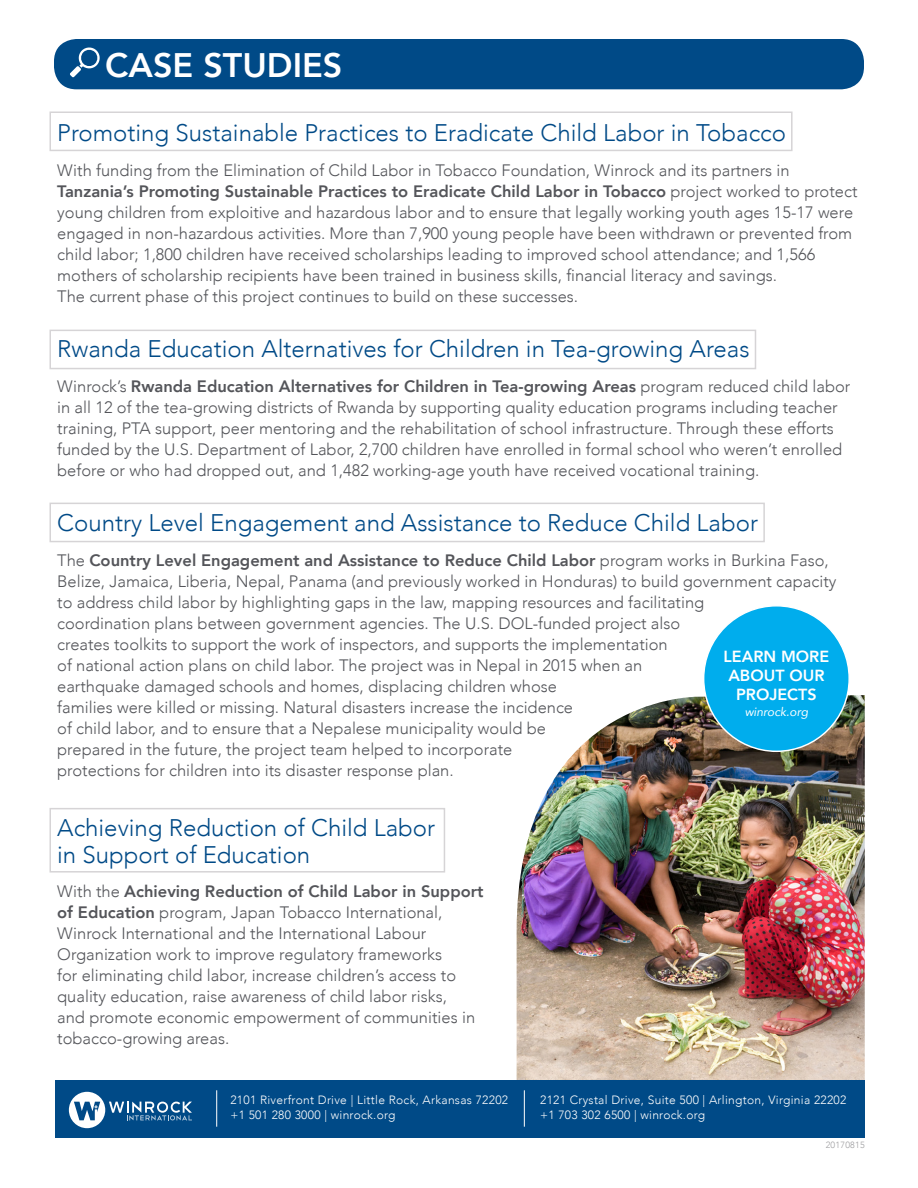
<style>
.page{position:relative;width:918px;height:1188px;background:#fff}
.page>*{position:absolute;margin:0;border:0;box-sizing:border-box;transform-origin:0 0}
.t1{font:800 33.9px "Avenir";color:#fff}
.t2{font:300 24px/27px "Avenir";color:#004a87}
.t3{font:300 16.5px/21px "Avenir";color:#54555a}
.t4{font:800 16.05px/19.4px "Avenir";color:#fff}
.t5{font:300 12px "Avenir";letter-spacing:.025em;color:#fff}
.t6{font:italic 12px "Avenir";color:#fff}
.t7{font:300 9px "Avenir";letter-spacing:.025em;color:#9e9ea0}
.s1{font-weight:800}
</style>
<div class="page">
<div style="left:54px;top:39px;width:810px;height:50px;background:#004a87;border-radius:23px"></div>
<svg style="left:70px;top:47px;width:30px;height:30px"></svg>
<img style="left:517px;top:695px;width:348px;height:385px">
<div style="left:704px;top:606px;width:145px;height:145px;background:#00aded;border-radius:50%"></div>
<div style="left:55px;top:1080px;width:810px;height:57px;background:#004a87"></div>
<svg style="left:69px;top:1092px;width:123px;height:36px"></svg>
<hr style="left:216px;top:1090px;width:1px;height:37px;background:#fff">
<hr style="left:524px;top:1090px;width:1px;height:37px;background:#fff">
<div style="left:50px;top:111px;width:743px;height:40px;border:2px solid #d6d4d6"></div>
<div style="left:50px;top:330px;width:706px;height:39px;border:2px solid #d6d4d6"></div>
<div style="left:50px;top:503px;width:715px;height:39px;border:2px solid #d6d4d6"></div>
<div style="left:50px;top:808px;width:395px;height:65px;border:2px solid #d6d4d6"></div>
<p class="t1" style="left:105px;top:39px;width:239px">CASE STUDIES</p>
<p class="t2" style="left:57px;top:119px;width:730px">Promoting Sustainable Practices to Eradicate Child Labor in Tobacco</p>
<p class="t3" style="left:57px;top:160px;width:802px">With funding from the Elimination of Child Labor in Tobacco Foundation, Winrock and its partners in <span class="s1">Tanzania’s Promoting Sustainable Practices to Eradicate Child Labor in Tobacco</span> project worked to protect young children from exploitive and hazardous labor and to ensure that legally working youth ages 15-17 were engaged in non-hazardous activities. More than 7,900 young people have been withdrawn or prevented from child labor; 1,800 children have received scholarships leading to improved school attendance; and 1,566 mothers of scholarship recipients have been trained in business skills, financial literacy and savings.<br>The current phase of this project continues to build on these successes.</p>
<p class="t2" style="left:57px;top:335px;width:694px">Rwanda Education Alternatives for Children in Tea-growing Areas</p>
<p class="t3" style="left:57px;top:376px;width:795px">Winrock’s <span class="s1">Rwanda Education Alternatives for Children in Tea-growing Areas</span> program reduced child labor in all 12 of the tea-growing districts of Rwanda by supporting quality education programs including teacher training, PTA support, peer mentoring and the rehabilitation of school infrastructure. Through these efforts funded by the U.S. Department of Labor, 2,700 children have enrolled in formal school who weren’t enrolled before or who had dropped out, and 1,482 working-age youth have received vocational training.</p>
<p class="t2" style="left:57px;top:509px;width:702px">Country Level Engagement and Assistance to Reduce Child Labor</p>
<p class="t3" style="left:57px;top:550px;width:781px">The <span class="s1">Country Level Engagement and Assistance to Reduce Child Labor</span> program works in Burkina Faso, Belize, Jamaica, Liberia, Nepal, Panama (and previously worked in Honduras) to build government capacity to address child labor by highlighting gaps in the law, mapping resources and facilitating<br>coordination plans between government agencies. The U.S. DOL-funded project also<br>creates toolkits to support the work of inspectors, and supports the implementation<br>of national action plans on child labor. The project was in Nepal in 2015 when an<br>earthquake damaged schools and homes, displacing children whose<br>families were killed or missing. Natural disasters increase the incidence<br>of child labor, and to ensure that a Nepalese municipality would be<br>prepared in the future, the project team helped to incorporate<br>protections for children into its disaster response plan.</p>
<p class="t2" style="left:57px;top:814px;width:379px">Achieving Reduction of Child Labor in Support of Education</p>
<p class="t3" style="left:57px;top:881px;width:428px">With the <span class="s1">Achieving Reduction of Child Labor in Support of Education</span> program, Japan Tobacco International, Winrock International and the International Labour Organization work to improve regulatory frameworks<br>for eliminating child labor, increase children’s access to quality education, raise awareness of child labor risks,<br>and promote economic empowerment of communities in tobacco-growing areas.</p>
<p class="t4" style="left:724px;top:646px;width:107px">LEARN MORE<br>ABOUT OUR</p>
<p class="t4" style="left:736px;top:685px;width:82px">PROJECTS</p>
<p class="t6" style="left:745px;top:705px;width:65px">winrock.org</p>
<p class="t5" style="left:230px;top:1093px;width:279px">2101 Riverfront Drive | Little Rock, Arkansas 72202</p>
<p class="t5" style="left:230px;top:1107px;width:167px">+1 501 280 3000 | winrock.org</p>
<p class="t5" style="left:540px;top:1093px;width:308px">2121 Crystal Drive, Suite 500 | Arlington, Virginia 22202</p>
<p class="t5" style="left:540px;top:1107px;width:167px">+1 703 302 6500 | winrock.org</p>
<p class="t7" style="left:826px;top:1140px;width:41px">20170815</p>
</div>
